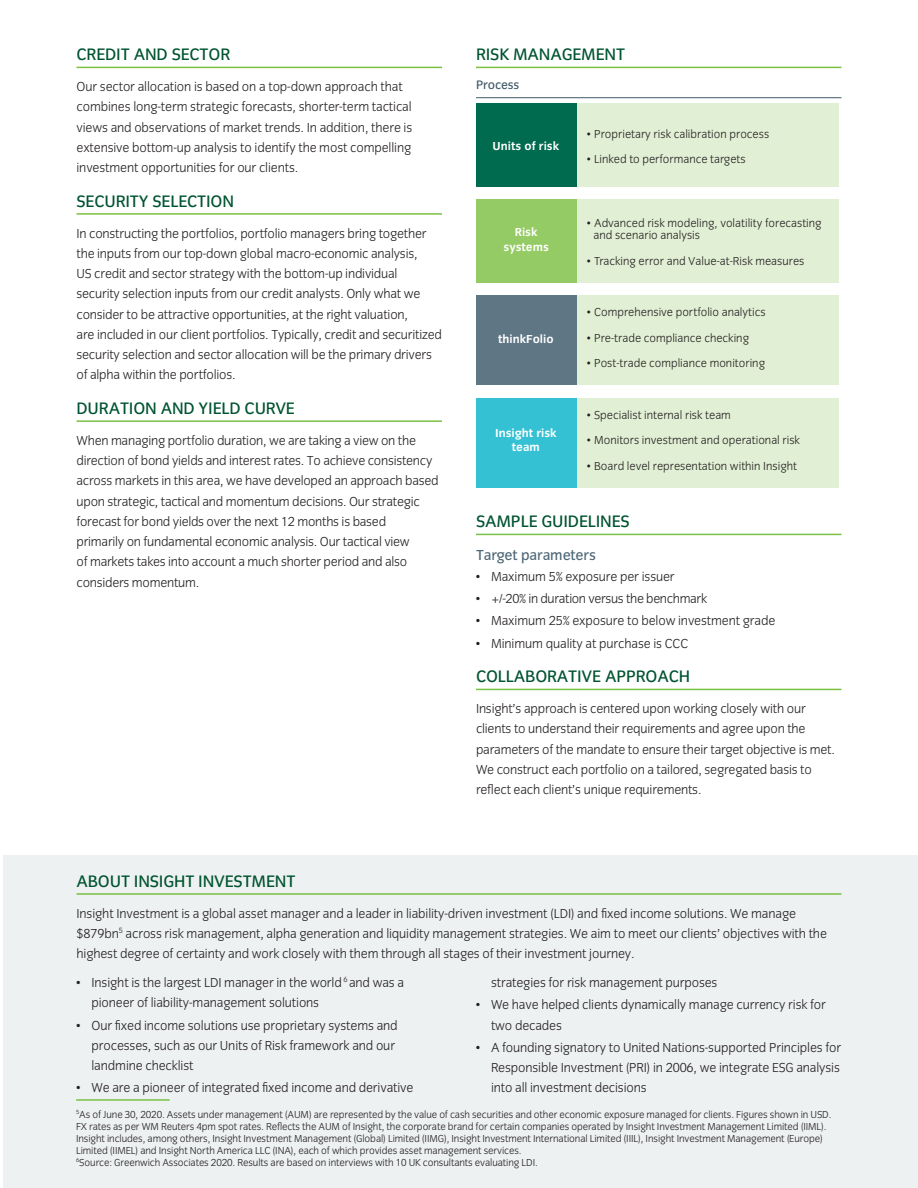
<style>
.page{position:relative;width:918px;height:1188px;background:#fff}
.page>*{position:absolute;margin:0;border:0;box-sizing:border-box;transform-origin:0 0}
._5__Sub_heading_DGr{font:17.25px "Congress Sans Std";letter-spacing:-.01em;color:#005431}
._7__Grey_Sub_head{font:15px "Congress Sans Std";letter-spacing:-.01em;color:#4f6877}
._8__Black_Body_txt{font:13.5px/20.2px "Congress Sans Light Std";letter-spacing:-.015em;color:#231f20}
._9__Bullets{font:13.5px/20.2px "Congress Sans Light Std";letter-spacing:-.01em;color:#231f20}
._10__Chart_Titles{font:12.75px "Congress Sans Std";letter-spacing:-.01em;color:#405968}
.t1{font:12px/12.8px "Congress Sans Light Std";color:#231f20}
.t2{font:700 12px/14.4px "Congress Sans Std";color:#fff;text-align:center}
._11__Small_print_7p{font:10.5px/12px "Congress Sans Light Std";letter-spacing:-.01em;color:#231f20}
</style>
<div class="page">
<div style="left:3px;top:855px;width:915px;height:333px;background:#eef1f2"></div>
<hr style="left:77px;top:67px;width:365px;height:1px;background:#79c142">
<hr style="left:77px;top:213px;width:365px;height:2px;background:#79c142">
<hr style="left:77px;top:420px;width:365px;height:2px;background:#79c142">
<hr style="left:476px;top:67px;width:365px;height:1px;background:#79c142">
<hr style="left:476px;top:97px;width:365px;height:1px;background:#405968">
<hr style="left:476px;top:534px;width:365px;height:1px;background:#79c142">
<hr style="left:476px;top:689px;width:365px;height:1px;background:#79c142">
<div style="left:476px;top:104px;width:101px;height:83px;background:#006b4e"></div>
<div style="left:577px;top:104px;width:261px;height:83px;background:#e1efd4"></div>
<div style="left:577px;top:199px;width:261px;height:83px;background:#e1efd4"></div>
<div style="left:577px;top:295px;width:261px;height:90px;background:#e1efd4"></div>
<div style="left:476px;top:199px;width:101px;height:83px;background:#94cb64"></div>
<div style="left:476px;top:295px;width:101px;height:90px;background:#5f7685"></div>
<div style="left:577px;top:398px;width:261px;height:90px;background:#e1efd4"></div>
<div style="left:476px;top:398px;width:101px;height:90px;background:#35c1d4"></div>
<hr style="left:77px;top:893px;width:764px;height:2px;background:#79c142">
<hr style="left:76px;top:1099px;width:94px;height:2px;background:#79c142">
<p class="_5__Sub_heading_DGr" style="left:77px;top:45px;width:155px">CREDIT AND SECTOR</p>
<p class="_8__Black_Body_txt" style="left:77px;top:77px;width:337px">Our sector allocation is based on a top-down approach that combines long-term strategic forecasts, shorter-term tactical views and observations of market trends. In addition, there is extensive bottom-up analysis to identify the most compelling investment opportunities for our clients.</p>
<p class="_5__Sub_heading_DGr" style="left:77px;top:191px;width:159px">SECURITY SELECTION</p>
<p class="_8__Black_Body_txt" style="left:77px;top:223px;width:367px">In constructing the portfolios, portfolio managers bring together the inputs from our top-down global macro-economic analysis,<br>US credit and sector strategy with the bottom-up individual security selection inputs from our credit analysts. Only what we consider to be attractive opportunities, at the right valuation,<br>are included in our client portfolios. Typically, credit and securitized security selection and sector allocation will be the primary drivers of alpha within the portfolios.</p>
<p class="_5__Sub_heading_DGr" style="left:77px;top:399px;width:220px">DURATION AND YIELD CURVE</p>
<p class="_8__Black_Body_txt" style="left:77px;top:431px;width:364px">When managing portfolio duration, we are taking a view on the direction of bond yields and interest rates. To achieve consistency across markets in this area, we have developed an approach based upon strategic, tactical and momentum decisions. Our strategic forecast for bond yields over the next 12 months is based<br>primarily on fundamental economic analysis. Our tactical view<br>of markets takes into account a much shorter period and also considers momentum.</p>
<p class="_5__Sub_heading_DGr" style="left:476px;top:45px;width:151px">RISK MANAGEMENT</p>
<p class="_10__Chart_Titles" style="left:476px;top:78px;width:45px">Process</p>
<p class="t2" style="left:493px;top:139px;width:68px">Units of risk</p>
<p class="t2" style="left:504px;top:225px;width:47px">Risk systems</p>
<p class="t2" style="left:498px;top:332px;width:57px">thinkFolio</p>
<p class="t2" style="left:495px;top:426px;width:63px">Insight risk team</p>
<p class="t1" style="left:587px;top:128px;width:184px">• Proprietary risk calibration process</p>
<p class="t1" style="left:587px;top:153px;width:160px">• Linked to performance targets</p>
<p class="t1" style="left:594px;top:216px;width:230px;text-indent:-6px">• Advanced risk modeling, volatility forecasting and scenario analysis</p>
<p class="t1" style="left:587px;top:255px;width:219px">• Tracking error and Value-at-Risk measures</p>
<p class="t1" style="left:587px;top:306px;width:180px">• Comprehensive portfolio analytics</p>
<p class="t1" style="left:587px;top:332px;width:163px">• Pre-trade compliance checking</p>
<p class="t1" style="left:587px;top:357px;width:179px">• Post-trade compliance monitoring</p>
<p class="t1" style="left:587px;top:409px;width:145px">• Specialist internal risk team</p>
<p class="t1" style="left:587px;top:434px;width:214px">• Monitors investment and operational risk</p>
<p class="t1" style="left:587px;top:460px;width:211px">• Board level representation within Insight</p>
<p class="_5__Sub_heading_DGr" style="left:476px;top:512px;width:155px">SAMPLE GUIDELINES</p>
<p class="_7__Grey_Sub_head" style="left:476px;top:547px;width:121px">Target parameters</p>
<p class="_9__Bullets" style="left:476px;top:566px;width:200px">• Maximum 5% exposure per issuer</p>
<p class="_9__Bullets" style="left:476px;top:589px;width:233px">• +/-20% in duration versus the benchmark</p>
<p class="_9__Bullets" style="left:476px;top:611px;width:301px">• Maximum 25% exposure to below investment grade</p>
<p class="_9__Bullets" style="left:476px;top:633px;width:214px">• Minimum quality at purchase is CCC</p>
<p class="_5__Sub_heading_DGr" style="left:476px;top:667px;width:216px">COLLABORATIVE APPROACH</p>
<p class="_8__Black_Body_txt" style="left:476px;top:699px;width:361px">Insight’s approach is centered upon working closely with our clients to understand their requirements and agree upon the parameters of the mandate to ensure their target objective is met.<br>We construct each portfolio on a tailored, segregated basis to reflect each client’s unique requirements.</p>
<p class="_5__Sub_heading_DGr" style="left:77px;top:872px;width:220px">ABOUT INSIGHT INVESTMENT</p>
<p class="_8__Black_Body_txt" style="left:77px;top:903px;width:752px">Insight Investment is a global asset manager and a leader in liability-driven investment (LDI) and fixed income solutions. We manage $879bn<sup>5</sup> across risk management, alpha generation and liquidity management strategies. We aim to meet our clients’ objectives with the highest degree of certainty and work closely with them through all stages of their investment journey.</p>
<p class="_9__Bullets" style="left:92px;top:973px;width:314px;text-indent:-15px">• Insight is the largest LDI manager in the world <sup>6</sup> and was a pioneer of liability-management solutions</p>
<p class="_9__Bullets" style="left:92px;top:1015px;width:308px;text-indent:-15px">• Our fixed income solutions use proprietary systems and processes, such as our Units of Risk framework and our landmine checklist</p>
<p class="_9__Bullets" style="left:77px;top:1078px;width:338px">• We are a pioneer of integrated fixed income and derivative</p>
<p class="_9__Bullets" style="left:491px;top:973px;width:228px">strategies for risk management purposes</p>
<p class="_9__Bullets" style="left:491px;top:995px;width:337px;text-indent:-15px">• We have helped clients dynamically manage currency risk for two decades</p>
<p class="_9__Bullets" style="left:491px;top:1038px;width:352px;text-align:justify;text-indent:-15px">• A founding signatory to United Nations-supported Principles for Responsible Investment (PRI) in 2006, we integrate ESG analysis into all investment decisions</p>
<p class="_11__Small_print_7p" style="left:76px;top:1108px;width:757px"><sup>5</sup>As of June 30, 2020. Assets under management (AUM) are represented by the value of cash securities and other economic exposure managed for clients. Figures shown in USD.<br>FX rates as per WM Reuters 4pm spot rates. Reflects the AUM of Insight, the corporate brand for certain companies operated by Insight Investment Management Limited (IIML).<br>Insight includes, among others, Insight Investment Management (Global) Limited (IIMG), Insight Investment International Limited (IIIL), Insight Investment Management (Europe)<br>Limited (IIMEL) and Insight North America LLC (INA), each of which provides asset management services.<br><sup>6</sup>Source: Greenwich Associates 2020. Results are based on interviews with 10 UK consultants evaluating LDI.</p>
</div>
